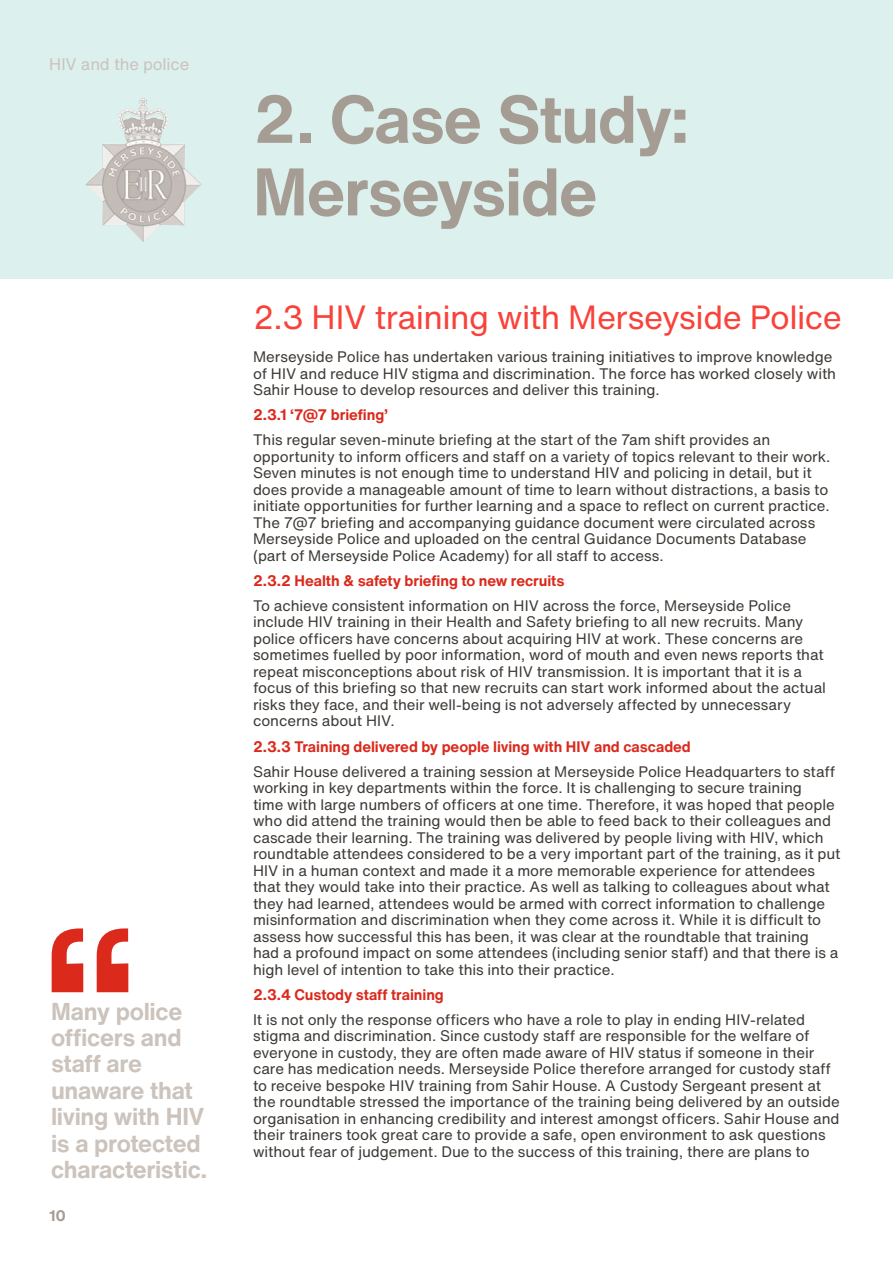
<style>
.page{position:relative;width:893px;height:1263px;background:#fff}
.page>*{position:absolute;margin:0;border:0;box-sizing:border-box;transform-origin:0 0}
.t1{font:500 231px "Helvetica Now Text";color:#db291c}
.Headline{font:700 66px/72.6px "Helvetica Now Text";letter-spacing:-.02em;color:#a59c94}
.Subheading{font:33px "Helvetica Now Text";letter-spacing:-.015em;color:#f9423a}
.t2{font:700 24px/26.4px "Helvetica Now Text";letter-spacing:-.015em;color:#cbc3bc}
.t3{font:16.5px "Helvetica Now Text";letter-spacing:-.01em;color:#cbc3bc}
.Body{font:15px/16.5px "Helvetica Now Text";letter-spacing:-.005em;color:#3d3935}
.Body_Header{font:700 15px "Helvetica Now Text";letter-spacing:-.005em;color:#db291c}
.t4{font:700 15px "Helvetica Now Text";color:#a59c94}
</style>
<div class="page">
<div style="left:0;top:0;width:893px;height:279px;background:#dcf0ed"></div>
<img style="left:85px;top:98px;width:117px;height:144px">
<p class="t3" style="left:49px;top:51px;width:142px">HIV and the police</p>
<p class="t1" style="left:42px;top:837px;width:96px">“</p>
<p class="t2" style="left:51px;top:997px;width:158px">Many police officers and staff are unaware that living with HIV is a protected characteristic.</p>
<p class="t4" style="left:49px;top:1204px;width:18px">10</p>
<p class="Headline" style="left:253px;top:81px;width:438px">2. Case Study:<br>Merseyside</p>
<p class="Subheading" style="left:253px;top:292px;width:590px">2.3 HIV training with Merseyside Police</p>
<p class="Body" style="left:253px;top:348px;width:585px">Merseyside Police has undertaken various training initiatives to improve knowledge of HIV and reduce HIV stigma and discrimination. The force has worked closely with<br>Sahir House to develop resources and deliver this training.</p>
<p class="Body_Header" style="left:253px;top:404px;width:136px">2.3.1 ‘7@7 briefing’</p>
<p class="Body" style="left:253px;top:431px;width:579px">This regular seven-minute briefing at the start of the 7am shift provides an opportunity to inform officers and staff on a variety of topics relevant to their work.<br>Seven minutes is not enough time to understand HIV and policing in detail, but it does provide a manageable amount of time to learn without distractions, a basis to initiate opportunities for further learning and a space to reflect on current practice.<br>The 7@7 briefing and accompanying guidance document were circulated across Merseyside Police and uploaded on the central Guidance Documents Database (part of Merseyside Police Academy) for all staff to access.</p>
<p class="Body_Header" style="left:253px;top:569px;width:313px">2.3.2 Health &amp; safety briefing to new recruits</p>
<p class="Body" style="left:253px;top:597px;width:574px">To achieve consistent information on HIV across the force, Merseyside Police include HIV training in their Health and Safety briefing to all new recruits. Many police officers have concerns about acquiring HIV at work. These concerns are sometimes fuelled by poor information, word of mouth and even news reports that repeat misconceptions about risk of HIV transmission. It is important that it is a focus of this briefing so that new recruits can start work informed about the actual risks they face, and their well-being is not adversely affected by unnecessary concerns about HIV.</p>
<p class="Body_Header" style="left:253px;top:735px;width:439px">2.3.3 Training delivered by people living with HIV and cascaded</p>
<p class="Body" style="left:253px;top:762px;width:589px">Sahir House delivered a training session at Merseyside Police Headquarters to staff working in key departments within the force. It is challenging to secure training<br>time with large numbers of officers at one time. Therefore, it was hoped that people who did attend the training would then be able to feed back to their colleagues and cascade their learning. The training was delivered by people living with HIV, which roundtable attendees considered to be a very important part of the training, as it put HIV in a human context and made it a more memorable experience for attendees that they would take into their practice. As well as talking to colleagues about what they had learned, attendees would be armed with correct information to challenge misinformation and discrimination when they come across it. While it is difficult to assess how successful this has been, it was clear at the roundtable that training<br>had a profound impact on some attendees (including senior staff) and that there is a high level of intention to take this into their practice.</p>
<p class="Body_Header" style="left:253px;top:983px;width:192px">2.3.4 Custody staff training</p>
<p class="Body" style="left:253px;top:1010px;width:588px">It is not only the response officers who have a role to play in ending HIV-related stigma and discrimination. Since custody staff are responsible for the welfare of everyone in custody, they are often made aware of HIV status if someone in their care has medication needs. Merseyside Police therefore arranged for custody staff to receive bespoke HIV training from Sahir House. A Custody Sergeant present at the roundtable stressed the importance of the training being delivered by an outside organisation in enhancing credibility and interest amongst officers. Sahir House and their trainers took great care to provide a safe, open environment to ask questions without fear of judgement. Due to the success of this training, there are plans to</p>
</div>
